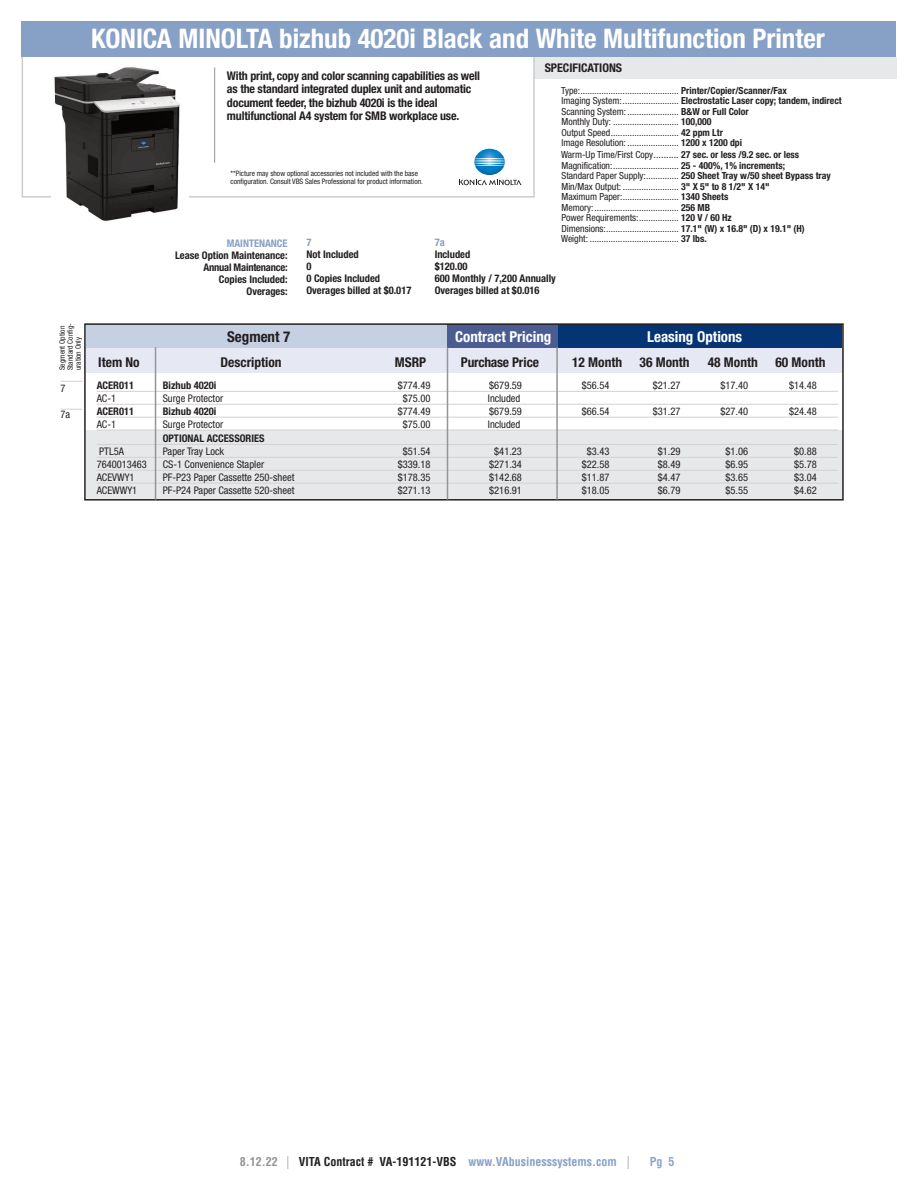
<style>
.page{position:relative;width:918px;height:1188px;background:#fff}
.page>*{position:absolute;margin:0;border:0;box-sizing:border-box;transform-origin:0 0}
.t1{font:700 condensed 27px "Helvetica Neue";color:#fff}
.t2{font:700 condensed 15px "Helvetica Neue";color:#fff}
.t3{font:700 condensed 15px "Helvetica Neue";color:#231f20}
.t4{font:700 condensed 13.5px "Helvetica Neue";color:#231f20}
.t5{font:700 condensed 13.5px "Helvetica Neue";letter-spacing:-.02em;color:#231f20}
.t6{font:700 condensed 12px/13.5px "Helvetica Neue";letter-spacing:-.015em;color:#231f20}
.t7{font:700 condensed 12px "Helvetica";color:#231f20}
.t8{font:700 condensed 12px "Helvetica Neue";color:#231f20}
.t9{font:700 condensed 12px "Helvetica";color:#939598}
.t10{font:700 condensed 12px "Helvetica";color:#91a2c9}
.t11{font:condensed 10.5px "Helvetica Neue";color:#231f20}
.t12{font:700 condensed 10.5px/12px "Helvetica Neue";color:#231f20;text-align:right}
.t13{font:700 condensed 10.5px "Helvetica Neue";color:#87a0c6}
.t14{font:condensed 9.75px/10.5px "Helvetica Neue";color:#231f20}
.t15{font:condensed 7.5px/7.9px "Helvetica Neue";color:#231f20}
.s1{font-weight:700}
.s2{font-size:10.5px}
.s3{color:#87a0c6}
</style>
<div class="page">
<svg style="left:628px;top:1156px;width:1px;height:13px"></svg>
<svg style="left:287px;top:1156px;width:1px;height:13px"></svg>
<div style="left:534px;top:57px;width:362px;height:22px;background:#e7e8e9"></div>
<svg style="left:22px;top:57px;width:513px;height:141px"></svg>
<div style="left:22px;top:22px;width:874px;height:35px;background:#87a0c6"></div>
<hr style="left:214px;top:67px;width:1px;height:96px;background:#939598">
<img style="left:52px;top:66px;width:136px;height:155px">
<div style="left:86px;top:325px;width:756px;height:48px;background:#e6e9f3"></div>
<div style="left:542px;top:324px;width:300px;height:24px;background:#053474"></div>
<div style="left:86px;top:324px;width:368px;height:24px;background:#c5d0e3"></div>
<svg style="left:61px;top:381px;width:21px;height:1px"></svg>
<svg style="left:61px;top:409px;width:21px;height:1px"></svg>
<div style="left:447px;top:324px;width:111px;height:24px;background:#4b5c92"></div>
<div style="left:87px;top:431px;width:756px;height:68px;background:#e7e8e9"></div>
<hr style="left:97px;top:391px;width:741px;height:1px;background:#d1d2d4">
<hr style="left:97px;top:404px;width:741px;height:1px;background:#d1d2d4">
<hr style="left:97px;top:417px;width:741px;height:1px;background:#d1d2d4">
<hr style="left:97px;top:430px;width:741px;height:1px;background:#d1d2d4">
<hr style="left:97px;top:444px;width:741px;height:1px;background:#d1d2d4">
<hr style="left:97px;top:457px;width:741px;height:1px;background:#d1d2d4">
<hr style="left:97px;top:470px;width:741px;height:1px;background:#d1d2d4">
<hr style="left:97px;top:483px;width:741px;height:1px;background:#d1d2d4">
<div style="left:84px;top:323px;width:760px;height:178px;border:2px solid #231f20"></div>
<hr style="left:447px;top:347px;width:1px;height:153px;background:#939598">
<hr style="left:556px;top:347px;width:2px;height:153px;background:#939598">
<hr style="left:155px;top:347px;width:1px;height:153px;background:#939598">
<h1 class="t1" style="left:91px;top:28px;width:735px">KONICA MINOLTA bizhub 4020i Black and White Multifunction Printer</h1>
<p class="t8" style="left:545px;top:58px;width:79px">SPECIFICATIONS</p>
<p class="t6" style="left:227px;top:70px;width:255px">With print, copy and color scanning capabilities as well as the standard integrated duplex unit and automatic document feeder, the bizhub 4020i is the ideal multifunctional A4 system for SMB workplace use.</p>
<p class="t14" style="left:561px;top:86px;width:282px">Type:.......................................... <span class="s1">Printer/Copier/Scanner/Fax<br></span>Imaging System:........................ <span class="s1">Electrostatic Laser copy; tandem, indirect </span>Scanning System:...................... <span class="s1">B&amp;W or Full Color<br></span>Monthly Duty: ............................ <span class="s1">100,000<br></span>Output Speed............................. <span class="s1">42 ppm Ltr<br></span>Image Resolution: ...................... <span class="s1">1200 x 1200 dpi</span></p>
<p class="t14" style="left:561px;top:151px;width:271px">Warm-Up Time/First Copy<span class="s2">..........</span> <span class="s1">27 sec. or less /9.2 sec. or less </span>Magnification:............................ <span class="s1">25 - 400%, 1% increments;<br></span>Standard Paper Supply:.............. <span class="s1">250 Sheet Tray w/50 sheet Bypass tray </span>Min/Max Output: ........................ <span class="s1">3" X 5" to 8 1/2" X 14"<br></span>Maximum Paper:........................ <span class="s1">1340 Sheets<br></span>Memory: .................................... <span class="s1">256 MB<br></span>Power Requirements:................. <span class="s1">120 V / 60 Hz </span>Dimensions:............................... <span class="s1">17.1" (W) x 16.8" (D) x 19.1" (H)<br></span>Weight: ...................................... <span class="s1">37 lbs.</span></p>
<p class="t15" style="left:231px;top:169px;width:194px;line-height:8.6px">**Picture may show optional accessories not included with the base configuration. Consult VBS Sales Professional for product information.</p>
<p class="t13" style="left:227px;top:239px;width:62px">MAINTENANCE</p>
<p class="t12" style="left:175px;top:250px;width:114px">Lease Option Maintenance:<br>Annual Maintenance:<br>Copies Included:<br>Overages:</p>
<p class="t13" style="left:306px;top:239px;width:7px">7</p>
<p class="t13" style="left:435px;top:239px;width:12px">7a</p>
<p class="t12" style="left:306px;top:250px;width:54px">Not Included</p>
<p class="t12" style="left:435px;top:250px;width:37px">Included</p>
<p class="t12" style="left:306px;top:262px;width:7px">0</p>
<p class="t12" style="left:435px;top:262px;width:34px">$120.00</p>
<p class="t12" style="left:306px;top:274px;width:75px">0 Copies Included</p>
<p class="t12" style="left:435px;top:274px;width:123px">600 Monthly / 7,200 Annually</p>
<p class="t12" style="left:306px;top:286px;width:106px">Overages billed at $0.017</p>
<p class="t12" style="left:435px;top:286px;width:106px">Overages billed at $0.016</p>
<p class="t15" style="left:59px;top:370px;width:49px;rotate:-90deg">Segment Option<br>Standard Config&shy;uration Only</p>
<p class="t11" style="left:61px;top:384px;width:7px">7</p>
<p class="t11" style="left:61px;top:411px;width:11px">7a</p>
<h2 class="t3" style="left:227px;top:331px;width:65px">Segment 7</h2>
<h2 class="t2" style="left:455px;top:331px;width:98px">Contract Pricing</h2>
<h2 class="t2" style="left:647px;top:331px;width:97px">Leasing Options</h2>
<h3 class="t4" style="left:98px;top:358px;width:43px">Item No</h3>
<h3 class="t4" style="left:221px;top:358px;width:63px">Description</h3>
<h3 class="t4" style="left:395px;top:358px;width:33px">MSRP</h3>
<h3 class="t5" style="left:461px;top:358px;width:80px">Purchase Price</h3>
<h3 class="t4" style="left:572px;top:358px;width:52px">12 Month</h3>
<h3 class="t4" style="left:640px;top:358px;width:52px">36 Month</h3>
<h3 class="t4" style="left:708px;top:358px;width:52px">48 Month</h3>
<h3 class="t4" style="left:775px;top:358px;width:52px">60 Month</h3>
<p class="t12" style="left:97px;top:380px;width:39px">ACER011</p>
<p class="t12" style="left:163px;top:380px;width:55px">Bizhub 4020i</p>
<p class="t11" style="left:398px;top:382px;width:34px">$774.49</p>
<p class="t11" style="left:489px;top:382px;width:34px">$679.59</p>
<p class="t11" style="left:582px;top:382px;width:29px">$56.54</p>
<p class="t11" style="left:653px;top:382px;width:29px">$21.27</p>
<p class="t11" style="left:720px;top:382px;width:29px">$17.40</p>
<p class="t11" style="left:789px;top:382px;width:29px">$14.48</p>
<p class="t11" style="left:97px;top:395px;width:21px">AC-1</p>
<p class="t11" style="left:163px;top:395px;width:62px">Surge Protector</p>
<p class="t11" style="left:403px;top:395px;width:29px">$75.00</p>
<p class="t11" style="left:488px;top:395px;width:34px">Included</p>
<p class="t12" style="left:97px;top:406px;width:39px">ACER011</p>
<p class="t12" style="left:163px;top:406px;width:55px">Bizhub 4020i</p>
<p class="t11" style="left:398px;top:407px;width:34px">$774.49</p>
<p class="t11" style="left:489px;top:407px;width:34px">$679.59</p>
<p class="t11" style="left:582px;top:407px;width:29px">$66.54</p>
<p class="t11" style="left:653px;top:407px;width:29px">$31.27</p>
<p class="t11" style="left:720px;top:407px;width:29px">$27.40</p>
<p class="t11" style="left:789px;top:407px;width:29px">$24.48</p>
<p class="t11" style="left:97px;top:420px;width:21px">AC-1</p>
<p class="t11" style="left:163px;top:420px;width:62px">Surge Protector</p>
<p class="t11" style="left:403px;top:420px;width:29px">$75.00</p>
<p class="t11" style="left:488px;top:420px;width:34px">Included</p>
<p class="t12" style="left:163px;top:433px;width:103px">OPTIONAL ACCESSORIES</p>
<p class="t11" style="left:99px;top:448px;width:26px">PTL5A</p>
<p class="t11" style="left:163px;top:448px;width:63px">Paper Tray Lock</p>
<p class="t11" style="left:403px;top:448px;width:29px">$51.54</p>
<p class="t11" style="left:494px;top:448px;width:29px">$41.23</p>
<p class="t11" style="left:587px;top:448px;width:24px">$3.43</p>
<p class="t11" style="left:658px;top:448px;width:24px">$1.29</p>
<p class="t11" style="left:725px;top:448px;width:24px">$1.06</p>
<p class="t11" style="left:794px;top:448px;width:24px">$0.88</p>
<p class="t11" style="left:97px;top:461px;width:52px">7640013463</p>
<p class="t11" style="left:163px;top:461px;width:103px">CS-1 Convenience Stapler</p>
<p class="t11" style="left:398px;top:461px;width:34px">$339.18</p>
<p class="t11" style="left:489px;top:461px;width:34px">$271.34</p>
<p class="t11" style="left:582px;top:461px;width:29px">$22.58</p>
<p class="t11" style="left:658px;top:461px;width:24px">$8.49</p>
<p class="t11" style="left:725px;top:461px;width:24px">$6.95</p>
<p class="t11" style="left:794px;top:461px;width:24px">$5.78</p>
<p class="t11" style="left:97px;top:473px;width:39px">ACEVWY1</p>
<p class="t11" style="left:163px;top:473px;width:133px">PF-P23 Paper Cassette 250-sheet</p>
<p class="t11" style="left:398px;top:473px;width:34px">$178.35</p>
<p class="t11" style="left:489px;top:473px;width:34px">$142.68</p>
<p class="t11" style="left:582px;top:473px;width:29px">$11.87</p>
<p class="t11" style="left:658px;top:473px;width:24px">$4.47</p>
<p class="t11" style="left:725px;top:473px;width:24px">$3.65</p>
<p class="t11" style="left:794px;top:473px;width:24px">$3.04</p>
<p class="t11" style="left:97px;top:486px;width:42px">ACEWWY1</p>
<p class="t11" style="left:163px;top:486px;width:133px">PF-P24 Paper Cassette 520-sheet</p>
<p class="t11" style="left:398px;top:486px;width:34px">$271.13</p>
<p class="t11" style="left:489px;top:486px;width:34px">$216.91</p>
<p class="t11" style="left:582px;top:486px;width:29px">$18.05</p>
<p class="t11" style="left:658px;top:486px;width:24px">$6.79</p>
<p class="t11" style="left:725px;top:486px;width:24px">$5.55</p>
<p class="t11" style="left:794px;top:486px;width:24px">$4.62</p>
<p class="t9" style="left:240px;top:1155px;width:39px">8.12.22</p>
<p class="t7" style="left:299px;top:1155px;width:319px">VITA Contract # VA-191121-VBS <span class="s3">www.VAbusinesssystems.com</span></p>
<p class="t10" style="left:650px;top:1155px;width:26px">Pg 5</p>
</div>
